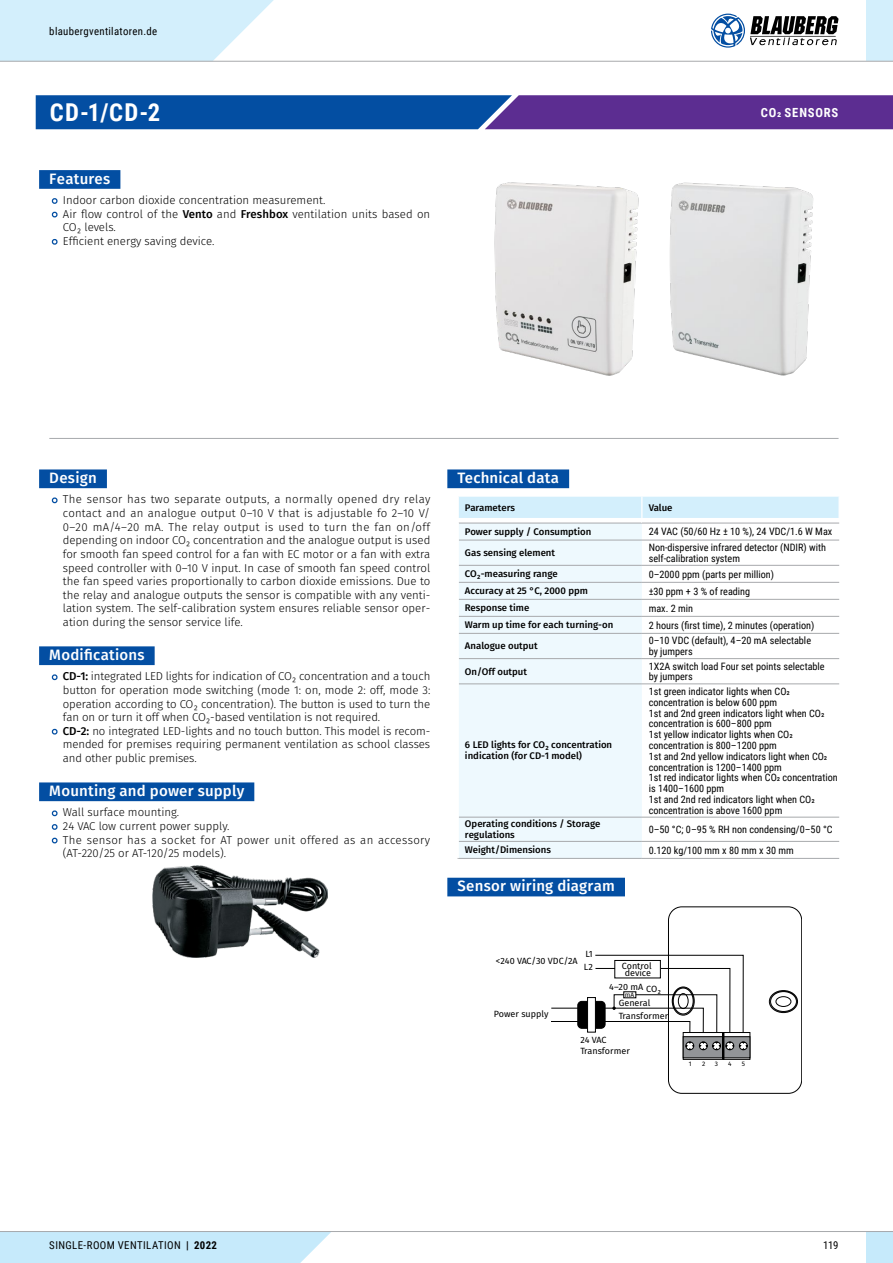
<style>
.page{position:relative;width:893px;height:1263px;background:#fff}
.page>*{position:absolute;margin:0;border:0;box-sizing:border-box;transform-origin:0 0}
.t1{font:700 24.6px "Roboto Condensed";color:#fff}
.t2{font:500 15px "Fira Sans";letter-spacing:.015em;color:#fff}
.t3{font:700 12.6px "Roboto Condensed";letter-spacing:.065em;color:#fff}
.t4{font:300 11.4px/13.6px "Fira Sans";letter-spacing:-.01em;color:#000}
.t5{font:10.8px "Roboto Condensed";letter-spacing:.035em;color:#000}
.t6{font:10.2px/10.8px "Roboto Condensed";color:#000}
.t7{font:500 9.6px/10.8px "Fira Sans";color:#000}
.t8{font:9px/7.5px "Fira Sans";color:#000}
.t9{font:6.45px "Fira Sans";color:#000}
.s1{font-weight:500}
.s2{font-weight:700}
</style>
<div class="page">
<div style="left:866px;top:1231px;width:27px;height:32px;background:#c6eafb"></div>
<div style="left:0;top:1232px;width:331px;height:31px;background:#c6eafb"></div>
<hr style="left:0;top:1231px;width:893px;height:1px;background:#a7a9ac">
<div style="left:866px;top:0;width:27px;height:61px;background:#d3effc"></div>
<svg style="left:0;top:0;width:295px;height:61px"></svg>
<hr style="left:0;top:61px;width:893px;height:1px;background:#a7a9ac">
<svg style="left:711px;top:14px;width:127px;height:34px"></svg>
<svg style="left:36px;top:95px;width:857px;height:34px;background:#2f419b"></svg>
<div style="left:39px;top:469px;width:68px;height:19px;background:#034ea2"></div>
<div style="left:39px;top:646px;width:116px;height:19px;background:#034ea2"></div>
<div style="left:39px;top:782px;width:215px;height:19px;background:#034ea2"></div>
<svg style="left:51px;top:497px;width:7px;height:7px"></svg>
<svg style="left:51px;top:674px;width:7px;height:7px"></svg>
<svg style="left:51px;top:728px;width:7px;height:7px"></svg>
<svg style="left:51px;top:810px;width:7px;height:7px"></svg>
<svg style="left:51px;top:824px;width:7px;height:6px"></svg>
<svg style="left:51px;top:837px;width:7px;height:7px"></svg>
<img style="left:152px;top:866px;width:175px;height:91px">
<div style="left:447px;top:878px;width:178px;height:18px;background:#034ea2"></div>
<svg style="left:551px;top:907px;width:251px;height:186px"></svg>
<div style="left:578px;top:1001px;width:27px;height:27px;background:#000;border-radius:4px"></div>
<div style="left:578px;top:1001px;width:27px;height:27px;border:1px solid #000;border-radius:4px"></div>
<div style="left:587px;top:997px;width:9px;height:35px;background:#fff;border:1px solid #000"></div>
<img style="left:494px;top:182px;width:145px;height:194px">
<img style="left:670px;top:182px;width:144px;height:194px">
<div style="left:39px;top:170px;width:81px;height:19px;background:#034ea2"></div>
<svg style="left:51px;top:198px;width:7px;height:6px"></svg>
<svg style="left:51px;top:211px;width:7px;height:7px"></svg>
<svg style="left:51px;top:239px;width:7px;height:6px"></svg>
<div style="left:447px;top:469px;width:122px;height:19px;background:#034ea2"></div>
<div style="left:459px;top:685px;width:183px;height:173px;background:#eef9fe"></div>
<hr style="left:459px;top:684px;width:183px;height:1px;background:#a7a9ac">
<hr style="left:459px;top:817px;width:183px;height:1px;background:#a7a9ac">
<hr style="left:459px;top:841px;width:183px;height:1px;background:#a7a9ac">
<hr style="left:458px;top:858px;width:184px;height:1px;background:#a7a9ac">
<hr style="left:642px;top:684px;width:197px;height:1px;background:#a7a9ac">
<hr style="left:642px;top:817px;width:197px;height:1px;background:#a7a9ac">
<hr style="left:642px;top:841px;width:197px;height:1px;background:#a7a9ac">
<hr style="left:642px;top:858px;width:197px;height:1px;background:#a7a9ac">
<svg style="left:459px;top:497px;width:380px;height:187px"></svg>
<hr style="left:49px;top:438px;width:789px;height:1px;background:#a7a9ac">
<p class="t5" style="left:49px;top:23px;width:109px">blaubergventilatoren.de</p>
<h1 class="t1" style="left:50px;top:95px;width:112px">CD-1/CD-2</h1>
<h2 class="t2" style="left:49px;top:168px;width:63px">Features</h2>
<p class="t4" style="left:63px;top:194px;width:369px">Indoor carbon dioxide concentration measurement.<br>Air flow control of the <span class="s1">Vento</span> and <span class="s1">Freshbox</span> ventilation units based on CO₂ levels.<br>Efficient energy saving device.</p>
<p class="t3" style="left:761px;top:104px;width:79px">CO2 SENSORS</p>
<h2 class="t2" style="left:49px;top:467px;width:49px">Design</h2>
<p class="t4" style="left:63px;top:493px;width:369px;text-align:justify">The sensor has two separate outputs, a normally opened dry relay contact and an analogue output 0–10 V that is adjustable fo 2–10 V/ 0–20 mA/4–20 mA. The relay output is used to turn the fan on/off depending on indoor CO₂ concentration and the analogue output is used for smooth fan speed control for a fan with EC motor or a fan with extra speed controller with 0–10 V input. In case of smooth fan speed control the fan speed varies proportionally to carbon dioxide emissions. Due to the relay and analogue outputs the sensor is compatible with any venti&shy;lation system. The self-calibration system ensures reliable sensor oper&shy;ation during the sensor service life.</p>
<h2 class="t2" style="left:49px;top:644px;width:97px">Modifications</h2>
<p class="t4" style="left:63px;top:670px;width:369px"><span class="s1">CD-1:</span> integrated LED lights for indication of CO₂ concentration and a touch button for operation mode switching (mode 1: on, mode 2: off, mode 3: operation according to CO₂ concentration). The button is used to turn the fan on or turn it off when CO₂-based ventilation is not required.<br><span class="s1">CD-2:</span> no integrated LED-lights and no touch button. This model is recom&shy;mended for premises requiring permanent ventilation as school classes and other public premises.</p>
<h2 class="t2" style="left:49px;top:780px;width:196px">Mounting and power supply</h2>
<p class="t4" style="left:63px;top:806px;width:369px">Wall surface mounting.<br>24 VAC low current power supply.<br>The sensor has a socket for AT power unit offered as an accessory (AT-220/25 or AT-120/25 models).</p>
<h2 class="t2" style="left:458px;top:467px;width:103px">Technical data</h2>
<p class="t7" style="left:465px;top:503px;width:51px">Parameters</p>
<p class="t7" style="left:649px;top:503px;width:25px">Value</p>
<p class="t7" style="left:465px;top:527px;width:128px">Power supply / Consumption</p>
<p class="t6" style="left:649px;top:526px;width:185px">24 VAC (50/60 Hz ± 10 %), 24 VDC/1.6 W Max</p>
<p class="t7" style="left:465px;top:548px;width:92px">Gas sensing element</p>
<p class="t6" style="left:649px;top:542px;width:179px">Non-dispersive infrared detector (NDIR) with self-calibration system</p>
<p class="t7" style="left:465px;top:569px;width:94px">CO₂-measuring range</p>
<p class="t6" style="left:649px;top:568px;width:127px">0–2000 ppm (parts per million)</p>
<p class="t7" style="left:465px;top:586px;width:124px">Accuracy at 25 °C, 2000 ppm</p>
<p class="t6" style="left:649px;top:585px;width:103px">±30 ppm + 3 % of reading</p>
<p class="t7" style="left:465px;top:603px;width:66px">Response time</p>
<p class="t6" style="left:649px;top:602px;width:46px">max. 2 min</p>
<p class="t7" style="left:465px;top:620px;width:150px">Warm up time for each turning-on</p>
<p class="t6" style="left:649px;top:619px;width:167px">2 hours (first time), 2 minutes (operation)</p>
<p class="t7" style="left:465px;top:641px;width:74px">Analogue output</p>
<p class="t6" style="left:649px;top:635px;width:164px">0–10 VDC (default), 4–20 mA selectable by jumpers</p>
<p class="t7" style="left:465px;top:666px;width:64px">On/Off output</p>
<p class="t6" style="left:649px;top:660px;width:177px">1X2A switch load Four set points selectable by jumpers</p>
<p class="t7" style="left:465px;top:740px;width:149px">6 LED lights for CO₂ concentration indication (for CD-1 model)</p>
<p class="t6" style="left:649px;top:685px;width:191px">1st green indicator lights when CO2 concentration is below 600 ppm<br>1st and 2nd green indicators light when CO2 concentration is 600–800 ppm<br>1st yellow indicator lights when CO2 concentration is 800–1200 ppm<br>1st and 2nd yellow indicators light when CO2 concentration is 1200–1400 ppm<br>1st red indicator lights when CO2 concentration is 1400–1600 ppm<br>1st and 2nd red indicators light when CO2 concentration is above 1600 ppm</p>
<p class="t7" style="left:465px;top:819px;width:137px">Operating conditions / Storage regulations</p>
<p class="t6" style="left:649px;top:824px;width:185px">0–50 °C; 0–95 % RH non condensing/0–50 °C</p>
<p class="t7" style="left:465px;top:845px;width:88px">Weight/Dimensions</p>
<p class="t6" style="left:649px;top:844px;width:147px">0.120 kg/100 mm x 80 mm x 30 mm</p>
<h2 class="t2" style="left:458px;top:875px;width:159px">Sensor wiring diagram</h2>
<p class="t8" style="left:584px;top:948px;width:10px;line-height:13.4px">L1<br>L2</p>
<p class="t8" style="left:496px;top:957px;width:83px">&lt;240 VAC/30 VDC/2A</p>
<p class="t8" style="left:622px;top:962px;width:31px;text-align:center">Control device</p>
<p class="t8" style="left:609px;top:984px;width:36px">4–20 mA</p>
<p class="t9" style="left:625px;top:990px;width:11px">mA</p>
<p class="t8" style="left:646px;top:985px;width:16px">CO₂</p>
<p class="t8" style="left:619px;top:999px;width:33px">General</p>
<p class="t8" style="left:494px;top:1011px;width:56px">Power supply</p>
<p class="t8" style="left:619px;top:1013px;width:51px">Transformer</p>
<p class="t8" style="left:580px;top:1035px;width:51px;line-height:10.8px">24 VAC<br>Transformer</p>
<p class="t9" style="left:689px;top:1059px;width:4px">1</p>
<p class="t9" style="left:702px;top:1059px;width:5px">2</p>
<p class="t9" style="left:715px;top:1059px;width:5px">3</p>
<p class="t9" style="left:728px;top:1059px;width:5px">4</p>
<p class="t9" style="left:742px;top:1059px;width:5px">5</p>
<p class="t5" style="left:49px;top:1238px;width:169px">SINGLE-ROOM VENTILATION <span class="s2">| 2022</span></p>
<p class="t5" style="left:823px;top:1238px;width:17px">119</p>
</div>
